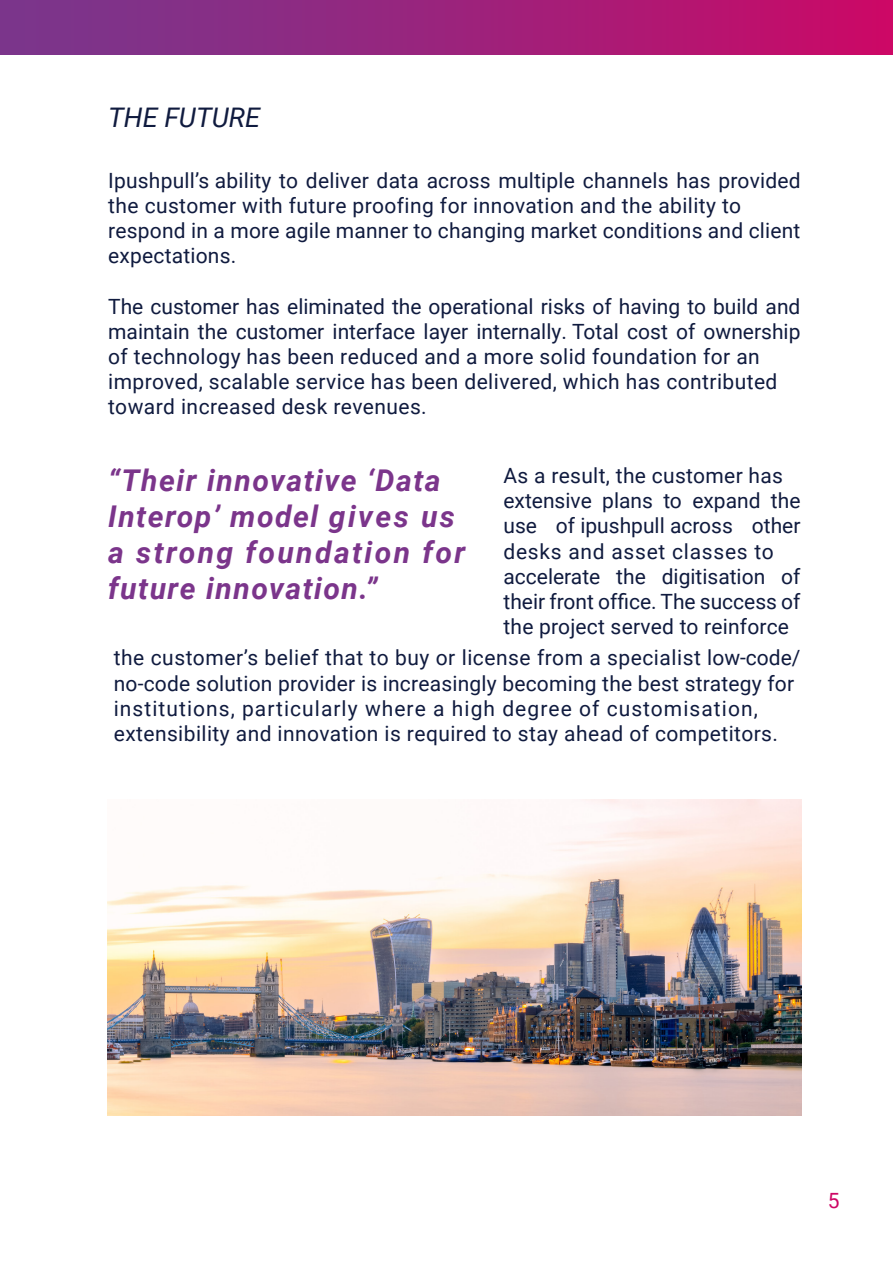
<style>
.page{position:relative;width:893px;height:1263px;background:#fff}
.page>*{position:absolute;margin:0;border:0;box-sizing:border-box;transform-origin:0 0}
.t1{font:italic 700 30px/36px "Roboto";letter-spacing:.05em;color:#7b358b}
.t2{font:italic 27px "Roboto";color:#101b3f}
.t3{font:21px/25.2px "Roboto";letter-spacing:.02em;color:#101b3f;text-align:justify}
.t4{font:21px "Roboto";letter-spacing:.05em;color:#101b3f}
.t5{font:21px "Roboto";color:#ce0765}
</style>
<div class="page">
<div style="left:0;top:0;width:893px;height:54px;background:linear-gradient(to right,#73398f,#c80a68)"></div>
<img style="left:107px;top:799px;width:694px;height:316px">
<p class="t2" style="left:108px;top:99px;width:154px">THE FUTURE</p>
<p class="t3" style="left:108px;top:167px;width:694px">Ipushpull’s ability to deliver data across multiple channels has provided the customer with future proofing for innovation and the ability to</p>
<p class="t3" style="left:108px;top:217px;width:694px">respond in a more agile manner to changing market conditions and client</p>
<p class="t3" style="left:108px;top:242px;width:130px">expectations.</p>
<p class="t3" style="left:108px;top:293px;width:694px">The customer has eliminated the operational risks of having to build and maintain the customer interface layer internally. Total cost of ownership of technology has been reduced and a more solid foundation for an</p>
<p class="t3" style="left:108px;top:368px;width:671px">improved, scalable service has been delivered, which has contributed</p>
<p class="t3" style="left:108px;top:393px;width:320px">toward increased desk revenues.</p>
<p class="t1" style="left:108px;top:461px;width:359px">“Their innovative ‘Data<br>Interop’ model gives us a strong foundation for future innovation.”</p>
<p class="t3" style="left:503px;top:462px;width:281px">As a result, the customer has</p>
<p class="t3" style="left:503px;top:487px;width:298px">extensive plans to expand the use of ipushpull across other desks and asset classes to</p>
<p class="t3" style="left:503px;top:563px;width:298px">accelerate the digitisation of their front office. The success of the project served to reinforce</p>
<p class="t3" style="left:114px;top:644px;width:688px">the customer’s belief that to buy or license from a specialist low-code/ no-code solution provider is increasingly becoming the best strategy for</p>
<p class="t4" style="left:114px;top:694px;width:645px">institutions, particularly where a high degree of customisation,</p>
<p class="t3" style="left:114px;top:720px;width:666px">extensibility and innovation is required to stay ahead of competitors.</p>
<p class="t5" style="left:828px;top:1186px;width:13px">5</p>
</div>
